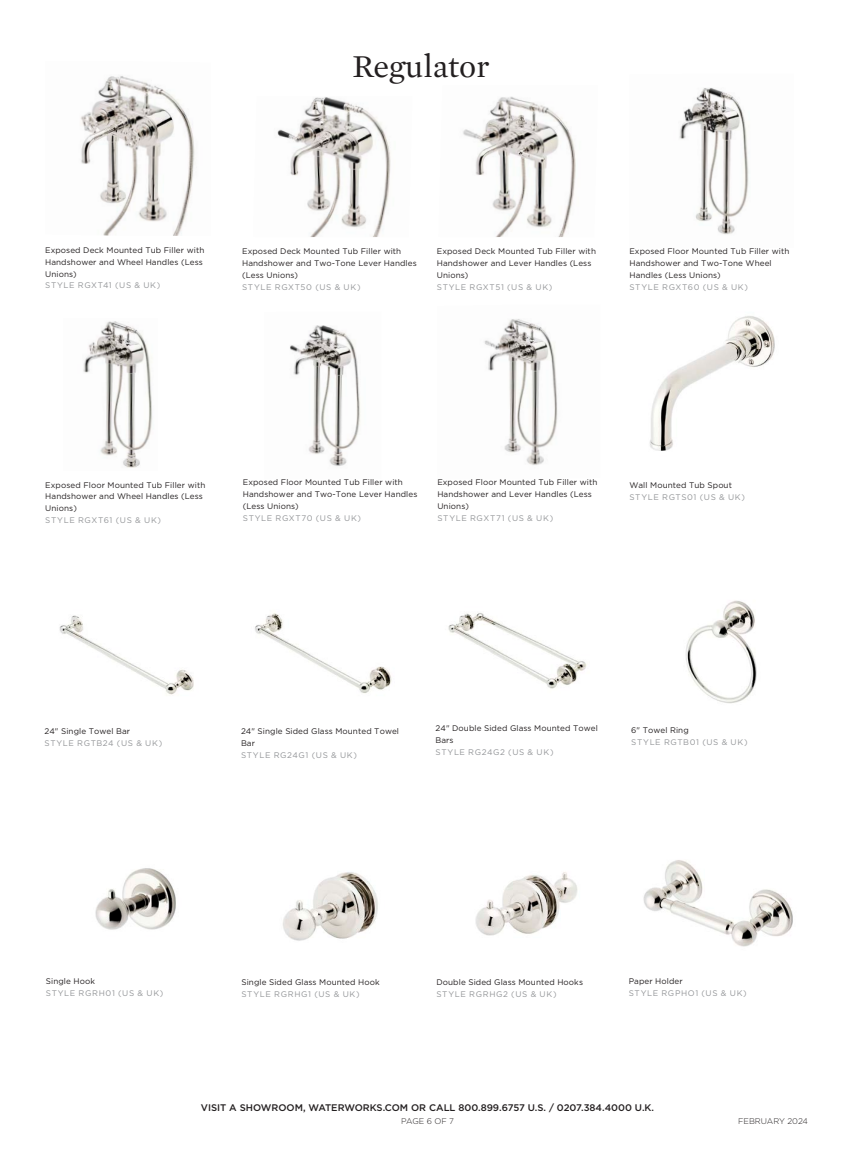
<style>
.page{position:relative;width:855px;height:1170px;background:#fff}
.page>*{position:absolute;margin:0;border:0;box-sizing:border-box;transform-origin:0 0}
.TITLE__Light-_7_5_11__40{font:32.5px "Mercury Text G1";color:#231f20}
.t1{font:500 9.62px "Gotham";color:#231f20}
.t2{font:300 8.25px "Gotham";color:#231f20}
.Text__LIGHT_-_6_5_9_5__0{font:8.12px/11.9px "Gotham";letter-spacing:.01em;color:#231f20}
.Text__product_number{font:8.12px "Gotham";letter-spacing:.08em;color:#939598}
</style>
<div class="page">
<img style="left:679px;top:88px;width:70px;height:147px">
<img style="left:290px;top:325px;width:71px;height:141px">
<img style="left:484px;top:319px;width:74px;height:146px">
<img style="left:649px;top:316px;width:126px;height:135px">
<img style="left:59px;top:615px;width:135px;height:80px">
<img style="left:255px;top:613px;width:137px;height:80px">
<img style="left:448px;top:613px;width:139px;height:76px">
<img style="left:685px;top:600px;width:72px;height:104px">
<img style="left:643px;top:860px;width:150px;height:87px">
<img style="left:95px;top:868px;width:81px;height:62px">
<img style="left:283px;top:872px;width:95px;height:69px">
<img style="left:475px;top:872px;width:103px;height:64px">
<img style="left:83px;top:321px;width:69px;height:147px">
<img style="left:277px;top:97px;width:114px;height:140px">
<img style="left:463px;top:96px;width:113px;height:141px">
<img style="left:80px;top:76px;width:115px;height:160px">
<p class="TITLE__Light-_7_5_11__40" style="left:352px;top:43px;width:139px">Regulator</p>
<p class="Text__LIGHT_-_6_5_9_5__0" style="left:45px;top:244px;width:161px">Exposed Deck Mounted Tub Filler with<br>Handshower and Wheel Handles (Less<br>Unions)</p>
<p class="Text__product_number" style="left:45px;top:280px;width:117px">STYLE RGXT41 (US &amp; UK)</p>
<p class="Text__LIGHT_-_6_5_9_5__0" style="left:242px;top:245px;width:176px">Exposed Deck Mounted Tub Filler with<br>Handshower and Two-Tone Lever Handles (Less Unions)</p>
<p class="Text__product_number" style="left:242px;top:282px;width:120px">STYLE RGXT50 (US &amp; UK)</p>
<p class="Text__LIGHT_-_6_5_9_5__0" style="left:437px;top:245px;width:161px">Exposed Deck Mounted Tub Filler with<br>Handshower and Lever Handles (Less<br>Unions)</p>
<p class="Text__product_number" style="left:437px;top:282px;width:117px">STYLE RGXT51 (US &amp; UK)</p>
<p class="Text__LIGHT_-_6_5_9_5__0" style="left:629px;top:245px;width:162px">Exposed Floor Mounted Tub Filler with<br>Handshower and Two-Tone Wheel<br>Handles (Less Unions)</p>
<p class="Text__product_number" style="left:629px;top:282px;width:120px">STYLE RGXT60 (US &amp; UK)</p>
<p class="Text__LIGHT_-_6_5_9_5__0" style="left:45px;top:479px;width:162px">Exposed Floor Mounted Tub Filler with<br>Handshower and Wheel Handles (Less<br>Unions)</p>
<p class="Text__product_number" style="left:45px;top:515px;width:117px">STYLE RGXT61 (US &amp; UK)</p>
<p class="Text__LIGHT_-_6_5_9_5__0" style="left:243px;top:476px;width:176px">Exposed Floor Mounted Tub Filler with<br>Handshower and Two-Tone Lever Handles (Less Unions)</p>
<p class="Text__product_number" style="left:243px;top:513px;width:120px">STYLE RGXT70 (US &amp; UK)</p>
<p class="Text__LIGHT_-_6_5_9_5__0" style="left:437px;top:476px;width:162px">Exposed Floor Mounted Tub Filler with<br>Handshower and Lever Handles (Less<br>Unions)</p>
<p class="Text__product_number" style="left:437px;top:513px;width:117px">STYLE RGXT71 (US &amp; UK)</p>
<p class="Text__LIGHT_-_6_5_9_5__0" style="left:629px;top:479px;width:104px">Wall Mounted Tub Spout</p>
<p class="Text__product_number" style="left:629px;top:492px;width:117px">STYLE RGTS01 (US &amp; UK)</p>
<p class="Text__LIGHT_-_6_5_9_5__0" style="left:44px;top:725px;width:87px">24" Single Towel Bar</p>
<p class="Text__product_number" style="left:44px;top:738px;width:119px">STYLE RGTB24 (US &amp; UK)</p>
<p class="Text__LIGHT_-_6_5_9_5__0" style="left:241px;top:725px;width:160px">24" Single Sided Glass Mounted Towel<br>Bar</p>
<p class="Text__product_number" style="left:241px;top:750px;width:118px">STYLE RG24G1 (US &amp; UK)</p>
<p class="Text__LIGHT_-_6_5_9_5__0" style="left:436px;top:722px;width:164px">24" Double Sided Glass Mounted Towel<br>Bars</p>
<p class="Text__product_number" style="left:436px;top:747px;width:119px">STYLE RG24G2 (US &amp; UK)</p>
<p class="Text__LIGHT_-_6_5_9_5__0" style="left:631px;top:724px;width:59px">6" Towel Ring</p>
<p class="Text__product_number" style="left:631px;top:737px;width:118px">STYLE RGTB01 (US &amp; UK)</p>
<p class="Text__LIGHT_-_6_5_9_5__0" style="left:46px;top:975px;width:51px">Single Hook</p>
<p class="Text__product_number" style="left:46px;top:988px;width:119px">STYLE RGRH01 (US &amp; UK)</p>
<p class="Text__LIGHT_-_6_5_9_5__0" style="left:241px;top:976px;width:140px">Single Sided Glass Mounted Hook</p>
<p class="Text__product_number" style="left:241px;top:989px;width:120px">STYLE RGRHG1 (US &amp; UK)</p>
<p class="Text__LIGHT_-_6_5_9_5__0" style="left:436px;top:976px;width:148px">Double Sided Glass Mounted Hooks</p>
<p class="Text__product_number" style="left:436px;top:989px;width:122px">STYLE RGRHG2 (US &amp; UK)</p>
<p class="Text__LIGHT_-_6_5_9_5__0" style="left:629px;top:975px;width:56px">Paper Holder</p>
<p class="Text__product_number" style="left:629px;top:988px;width:120px">STYLE RGPHO1 (US &amp; UK)</p>
<p class="t1" style="left:201px;top:1101px;width:455px">VISIT A SHOWROOM, WATERWORKS.COM OR CALL 800.899.6757 U.S. / 0207.384.4000 U.K.</p>
<p class="t2" style="left:401px;top:1115px;width:54px">PAGE 6 OF 7</p>
<p class="t2" style="left:738px;top:1115px;width:71px">FEBRUARY 2024</p>
</div>
